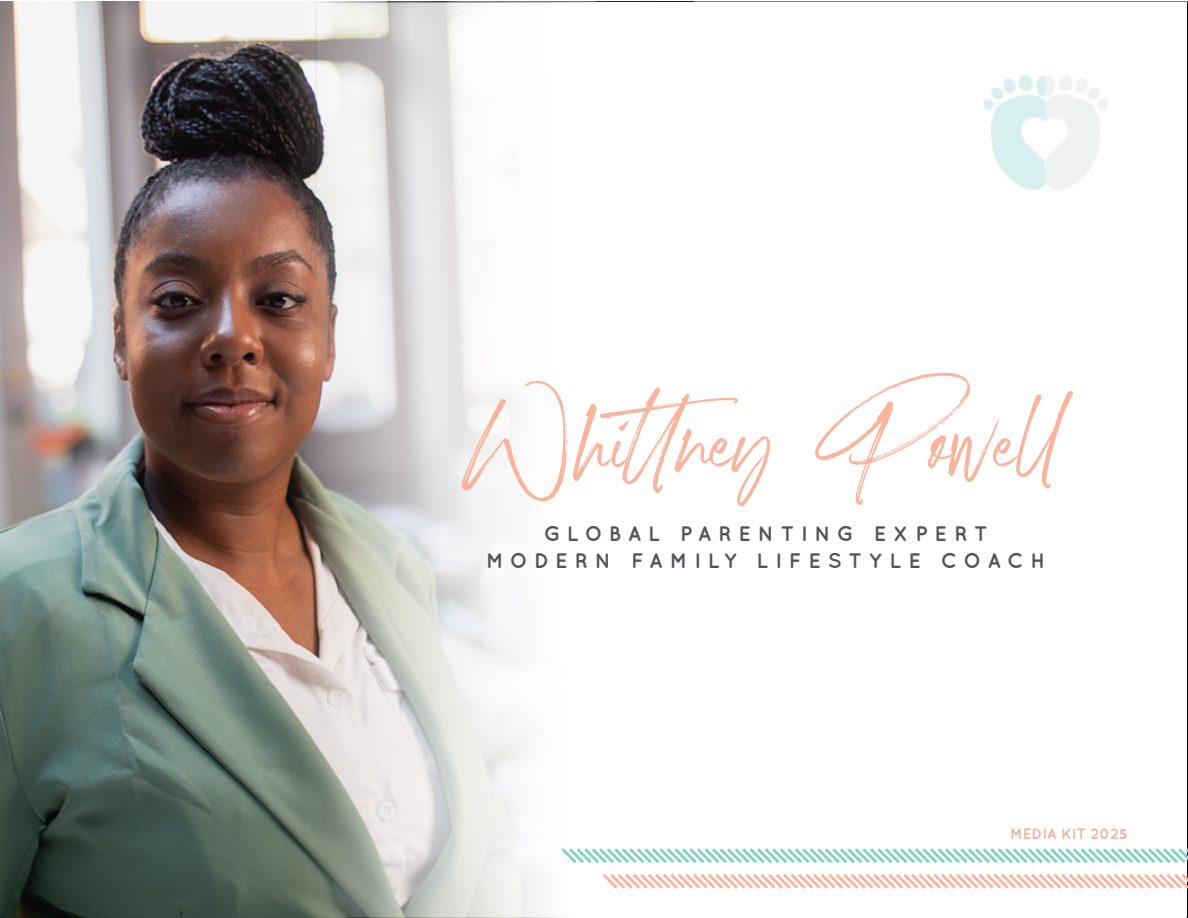
<style>
.page{position:relative;width:1188px;height:918px;background:#fff}
.page>*{position:absolute;margin:0;border:0;box-sizing:border-box;transform-origin:0 0}
.t1{font:90px "Marquette";color:#f9b49d}
.t2{font:700 21px/27px "Quicksand";letter-spacing:.33em;color:#565358;text-align:center}
.t3{font:700 15px "Quicksand";color:#f3b09d}
.s1{font-family:"Myriad Pro"}
</style>
<div class="page">
<img style="left:0;top:2px;width:315px;height:916px">
<img style="left:176px;top:2px;width:418px;height:915px">
<svg style="left:559px;top:845px;width:629px;height:47px"></svg>
<img style="left:983px;top:74px;width:124px;height:117px">
<h1 class="t1" style="left:469px;top:381px;width:607px">Whittney Powell</h1>
<p class="t2" style="left:486px;top:520px;width:561px">GLOBAL PARENTING EXPERT<br>MODERN FAMILY LIFESTYLE COACH</p>
<p class="t3" style="left:1010px;top:825px;width:119px">MEDIA KIT 202<span class="s1">5</span></p>
</div>
